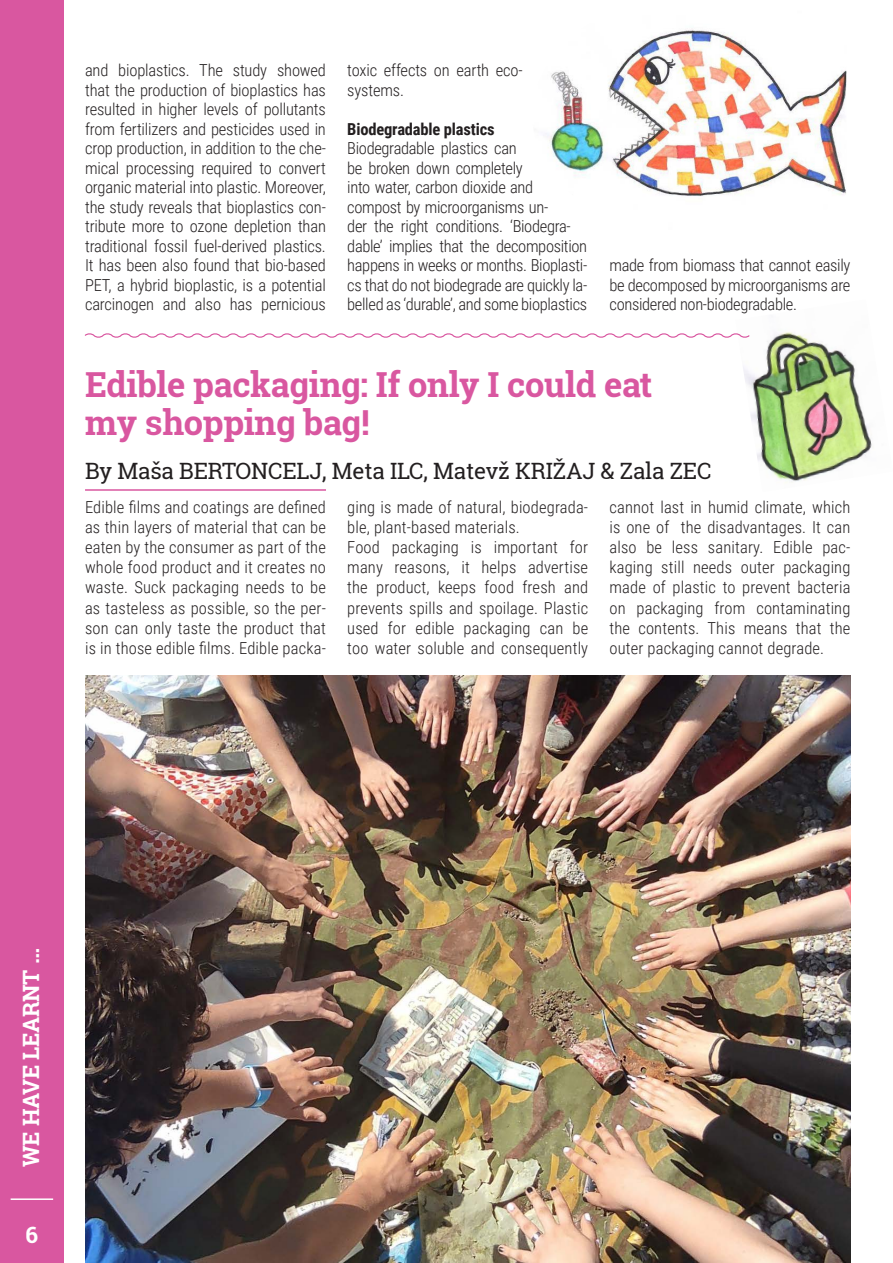
<style>
.page{position:relative;width:893px;height:1263px;background:#fff}
.page>*{position:absolute;margin:0;border:0;box-sizing:border-box;transform-origin:0 0}
.Naslov_mali{font:700 34.5px "Roboto Slab";letter-spacing:-.01em;color:#d957a0}
.Podpis{font:22.5px "Roboto Slab";letter-spacing:-.01em;color:#231f20}
.Stran{font:700 22.5px "Roboto Slab";letter-spacing:-.01em;color:#fff}
.Besedilo{font:300 16.5px/19.5px "Roboto Condensed";letter-spacing:-.02em;color:#231f20;text-align:justify}
.Besedilo-2{font:300 16.5px/20.1px "Roboto Condensed";letter-spacing:.01em;color:#231f20}
.Besedilo-3{font:700 16.5px "Roboto Condensed";letter-spacing:-.01em;color:#231f20}
</style>
<div class="page">
<img style="left:743px;top:332px;width:129px;height:151px">
<div style="left:0;top:0;width:64px;height:1263px;background:#d957a0"></div>
<hr style="left:11px;top:1198px;width:42px;height:2px;background:#fff">
<img style="left:545px;top:29px;width:301px;height:167px">
<hr style="left:85px;top:489px;width:241px;height:2px;background:#d957a0">
<svg style="left:84px;top:332px;width:667px;height:7px"></svg>
<img style="left:85px;top:675px;width:765px;height:588px">
<p class="Besedilo" style="left:85px;top:60px;width:242px">and bioplastics. The study showed that the production of bioplastics has resulted in higher levels of pollutants from fertilizers and pesticides used in crop production, in addition to the che&shy;mical processing required to convert organic material into plastic. Moreover, the study reveals that bioplastics con&shy;tribute more to ozone depletion than traditional fossil fuel-derived plastics.<br>It has been also found that bio-based PET, a hybrid bioplastic, is a potential carcinogen and also has pernicious</p>
<p class="Besedilo" style="left:347px;top:60px;width:177px">toxic effects on earth eco&shy;systems.</p>
<p class="Besedilo-3" style="left:347px;top:117px;width:149px">Biodegradable plastics</p>
<p class="Besedilo" style="left:347px;top:138px;width:241px;text-align:left">Biodegradable plastics can<br>be broken down completely<br>into water, carbon dioxide and compost by microorganisms un-<br>der the right conditions. ‘Biodegra&shy;dable’ implies that the decomposition happens in weeks or months. Bioplasti&shy;cs that do not biodegrade are quickly la&shy;belled as ‘durable’, and some bioplastics</p>
<p class="Besedilo" style="left:609px;top:255px;width:242px">made from biomass that cannot easily be decomposed by microorganisms are considered non-biodegradable.</p>
<p class="Naslov_mali" style="left:85px;top:361px;width:569px">Edible packaging: If only I could eat</p>
<p class="Naslov_mali" style="left:85px;top:398px;width:286px">my shopping bag!</p>
<p class="Podpis" style="left:85px;top:456px;width:628px">By Maša BERTONCELJ, Meta ILC, Matevž KRIŽAJ &amp; Zala ZEC</p>
<p class="Besedilo" style="left:85px;top:496px;width:242px;line-height:20.1px">Edible films and coatings are defined as thin layers of material that can be eaten by the consumer as part of the whole food product and it creates no waste. Suck packaging needs to be as tasteless as possible, so the per&shy;son can only taste the product that is in those edible films. Edible packa-</p>
<p class="Besedilo-2" style="left:347px;top:496px;width:242px">ging is made of natural, biodegrada&shy;ble, plant-based materials.</p>
<p class="Besedilo" style="left:347px;top:537px;width:242px;line-height:20.1px">Food packaging is important for many reasons, it helps advertise the product, keeps food fresh and prevents spills and spoilage. Plastic used for edible packaging can be too water soluble and consequently</p>
<p class="Besedilo" style="left:609px;top:496px;width:242px;line-height:20.1px">cannot last in humid climate, which is one of the disadvantages. It can also be less sanitary. Edible pac&shy;kaging still needs outer packaging made of plastic to prevent bacteria on packaging from contaminating the contents. This means that the outer packaging cannot degrade.</p>
<p class="Stran" style="left:16px;top:1167px;width:220px;rotate:-90deg">WE HAVE LEARNT …</p>
<p class="Stran" style="left:26px;top:1219px;width:14px">6</p>
</div>
